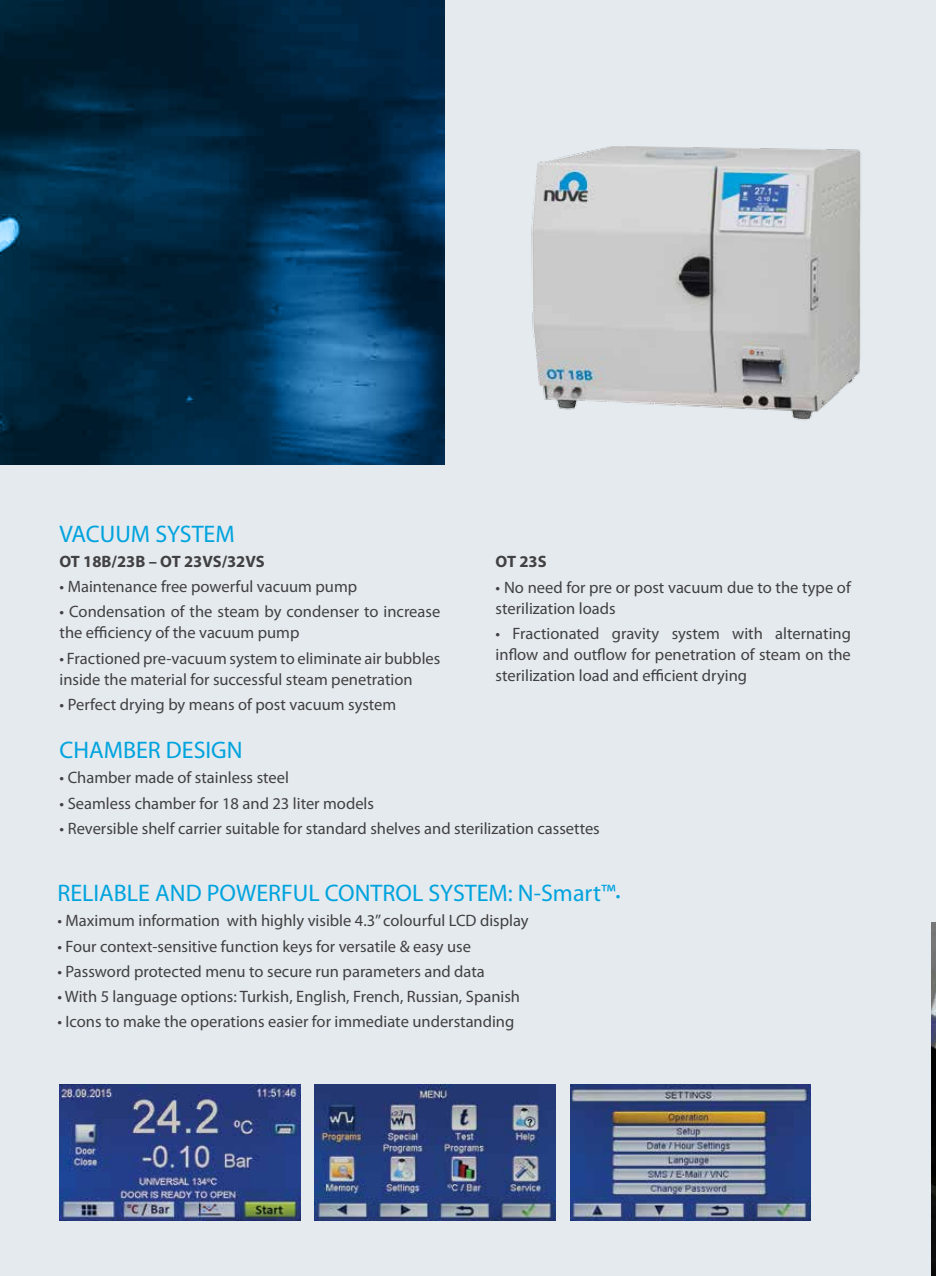
<style>
.page{position:relative;width:936px;height:1276px;background:#fff}
.page>*{position:absolute;margin:0;border:0;box-sizing:border-box;transform-origin:0 0}
.t1{font:24px "Myriad Pro";color:#00a3de}
.t2{font:16.5px/21px "Myriad Pro";color:#414042}
.t3{font:700 16.5px "Myriad Pro";color:#414042}
.s1{font-size:16.5px}
</style>
<div class="page">
<hr style="left:931px;top:0;width:4px;height:1276px;background:#e4eaee">
<div style="left:0;top:0;width:934px;height:1276px;background:#e4eaee"></div>
<img style="left:0;top:0;width:445px;height:464px">
<img style="left:931px;top:923px;width:4px;height:353px">
<img style="left:531px;top:146px;width:330px;height:274px">
<img style="left:60px;top:1084px;width:240px;height:136px">
<img style="left:315px;top:1084px;width:240px;height:136px">
<img style="left:570px;top:1084px;width:240px;height:137px">
<h1 class="t1" style="left:60px;top:519px;width:177px">VACUUM SYSTEM</h1>
<p class="t3" style="left:60px;top:550px;width:207px">OT 18B/23B – OT 23VS/32VS</p>
<p class="t2" style="left:60px;top:576px;width:299px">• Maintenance free powerful vacuum pump</p>
<p class="t2" style="left:60px;top:601px;width:382px">• Condensation of the steam by condenser to increase the efficiency of the vacuum pump</p>
<p class="t2" style="left:60px;top:647px;width:382px">• Fractioned pre-vacuum system to eliminate air bubbles inside the material for successful steam penetration</p>
<p class="t2" style="left:60px;top:693px;width:338px">• Perfect drying by means of post vacuum system</p>
<p class="t3" style="left:495px;top:551px;width:52px">OT 23S</p>
<p class="t2" style="left:495px;top:576px;width:356px">• No need for pre or post vacuum due to the type of sterilization loads</p>
<p class="t2" style="left:495px;top:622px;width:357px;text-align:justify">• Fractionated gravity system with alternating inflow and outflow for penetration of steam on the sterilization load and efficient drying</p>
<h1 class="t1" style="left:60px;top:735px;width:184px">CHAMBER DESIGN</h1>
<p class="t2" style="left:60px;top:767px;width:231px">• Chamber made of stainless steel</p>
<p class="t2" style="left:60px;top:792px;width:316px">• Seamless chamber for 18 and 23 liter models</p>
<p class="t2" style="left:60px;top:817px;width:541px">• Reversible shelf carrier suitable for standard shelves and sterilization cassettes</p>
<h1 class="t1" style="left:57px;top:878px;width:564px">RELIABLE AND POWERFUL CONTROL SYSTEM: N-Smart™<span class="s1">•</span></h1>
<p class="t2" style="left:57px;top:910px;width:472px">• Maximum information with highly visible 4.3’’ colourful LCD display</p>
<p class="t2" style="left:57px;top:935px;width:415px">• Four context-sensitive function keys for versatile &amp; easy use</p>
<p class="t2" style="left:57px;top:960px;width:429px">• Password protected menu to secure run parameters and data</p>
<p class="t2" style="left:57px;top:985px;width:464px">• With 5 language options: Turkish, English, French, Russian, Spanish</p>
<p class="t2" style="left:57px;top:1011px;width:458px">• Icons to make the operations easier for immediate understanding</p>
</div>
